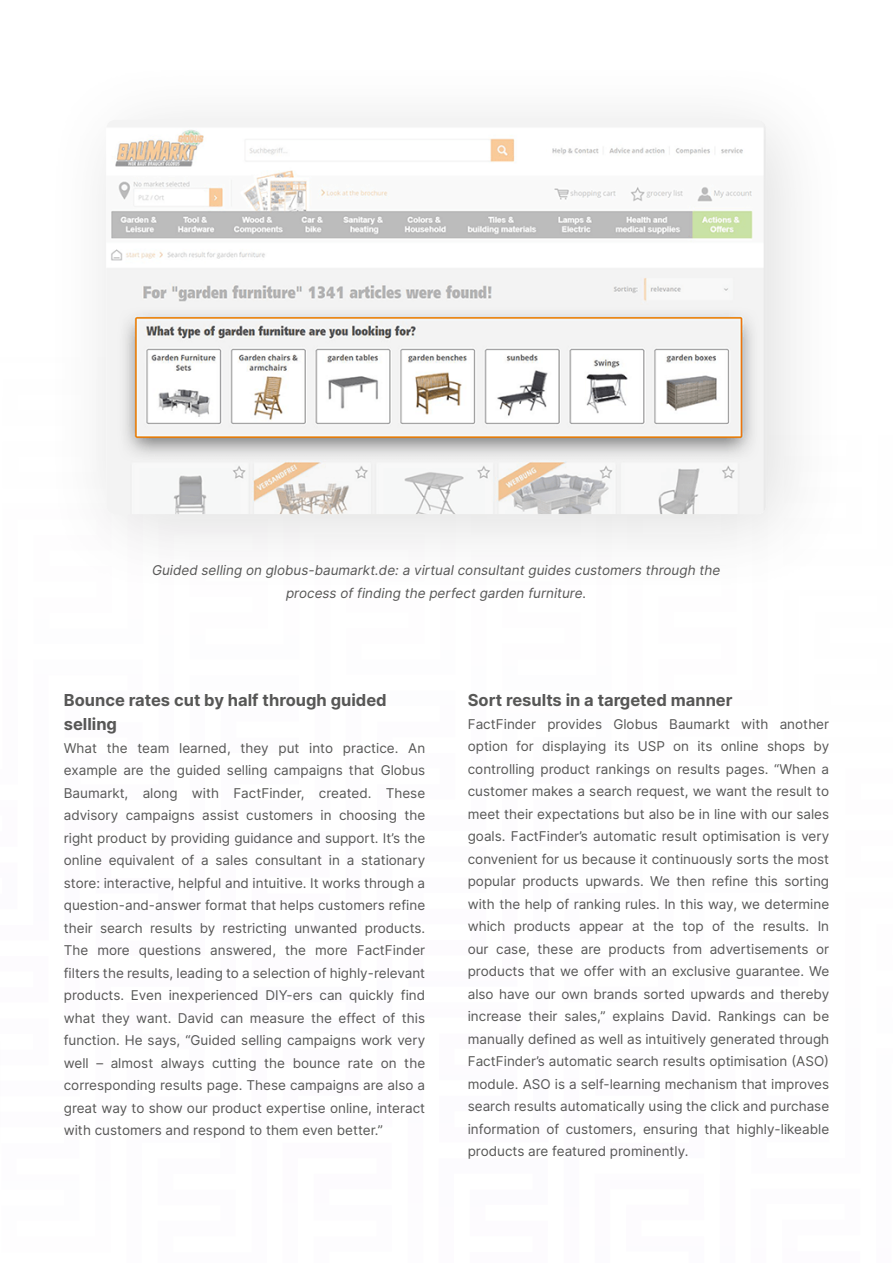
<style>
.page{position:relative;width:893px;height:1263px;background:#fff}
.page>*{position:absolute;margin:0;border:0;box-sizing:border-box;transform-origin:0 0}
.t1{font:700 16.5px/24px "Inter";color:#575756}
.t2{font:13.5px/22.5px "Inter";color:#575756;text-align:justify}
.t3{font:italic 13.5px/22.5px "Inter";color:#575756;text-align:center}
</style>
<div class="page">
<div style="left:45px;top:58px;width:804px;height:538px;background:#fbfbfb"></div>
<img style="left:111px;top:124px;width:655px;height:390px">
<p class="t3" style="left:152px;top:559px;width:570px">Guided selling on globus-baumarkt.de: a virtual consultant guides customers through the process of finding the perfect garden furniture.</p>
<p class="t1" style="left:64px;top:687px;width:324px">Bounce rates cut by half through guided selling</p>
<p class="t2" style="left:64px;top:736px;width:363px">What the team learned, they put into practice. An example are the guided selling campaigns that Globus Baumarkt, along with FactFinder, created. These advisory campaigns assist customers in choosing the right product by providing guidance and support. It’s the online equivalent of a sales consultant in a stationary store: interactive, helpful and intuitive. It works through a question-and-answer format that helps customers refine their search results by restricting unwanted products.<br>The more questions answered, the more FactFinder filters the results, leading to a selection of highly-relevant products. Even inexperienced DIY-ers can quickly find what they want. David can measure the effect of this function. He says, “Guided selling campaigns work very well – almost always cutting the bounce rate on the corresponding results page. These campaigns are also a great way to show our product expertise online, interact with customers and respond to them even better.”</p>
<p class="t1" style="left:468px;top:687px;width:266px">Sort results in a targeted manner</p>
<p class="t2" style="left:468px;top:712px;width:363px">FactFinder provides Globus Baumarkt with another option for displaying its USP on its online shops by controlling product rankings on results pages. “When a customer makes a search request, we want the result to meet their expectations but also be in line with our sales goals. FactFinder’s automatic result optimisation is very convenient for us because it continuously sorts the most popular products upwards. We then refine this sorting with the help of ranking rules. In this way, we determine which products appear at the top of the results. In our case, these are products from advertisements or products that we offer with an exclusive guarantee. We also have our own brands sorted upwards and thereby increase their sales,” explains David. Rankings can be manually defined as well as intuitively generated through FactFinder’s automatic search results optimisation (ASO) module. ASO is a self-learning mechanism that improves search results automatically using the click and purchase information of customers, ensuring that highly-likeable products are featured prominently.</p>
</div>
